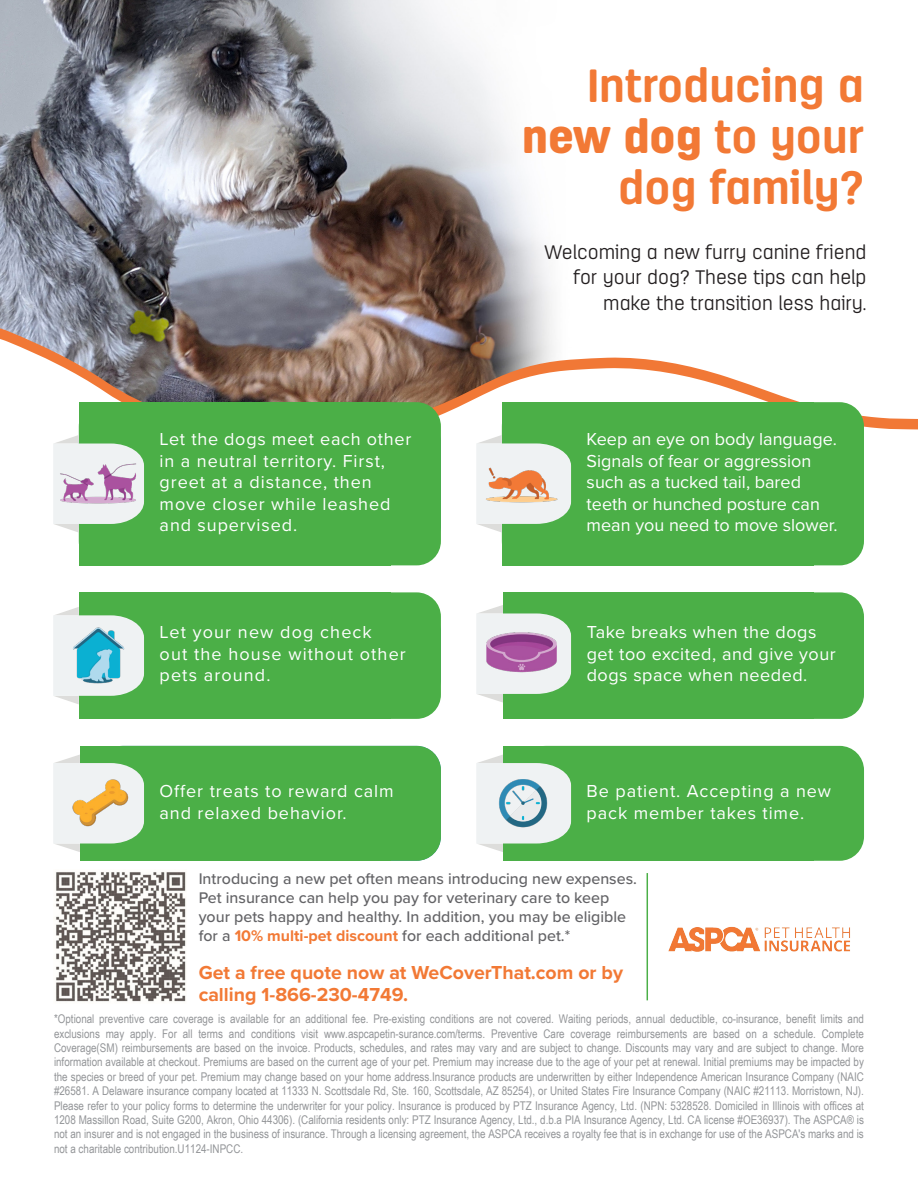
<style>
.page{position:relative;width:918px;height:1188px;background:#fff}
.page>*{position:absolute;margin:0;border:0;box-sizing:border-box;transform-origin:0 0}
.t1{font:700 46.5px/51px "Antartida Rounded";color:#f27935;text-align:right}
.t2{font:300 19.5px/25.5px "Antartida Rounded";color:#231f20;text-align:right}
.t3{font:700 19.5px/22.5px "Proxima Nova";color:#f27935}
.t4{font:18px/21.6px "Proxima Nova";letter-spacing:.05em;color:#fff}
.t5{font:18px/21.6px "Proxima Nova";color:#fff}
.t6{font:18px/21.6px "Proxima Nova";letter-spacing:.03em;color:#fff}
.t7{font:500 15.9px/19.2px "Proxima Nova";color:#636366}
.t8{font:12px/14.4px "Arial Narrow";color:#939598;text-align:justify}
.s1{font-weight:900}
.s2{font-weight:700;color:#f27935}
</style>
<div class="page">
<img style="left:0;top:0;width:553px;height:326px">
<img style="left:0;top:326px;width:553px;height:11px">
<svg style="left:0;top:337px;width:918px;height:274px"></svg>
<div style="left:79px;top:402px;width:362px;height:163px;background:#4baf47;border-radius:24px"></div>
<svg style="left:79px;top:402px;width:19px;height:163px"></svg>
<svg style="left:53px;top:418px;width:91px;height:131px"></svg>
<img style="left:58px;top:449px;width:80px;height:70px">
<div style="left:502px;top:402px;width:362px;height:163px;background:#4baf47;border-radius:24px"></div>
<svg style="left:502px;top:402px;width:19px;height:163px"></svg>
<svg style="left:476px;top:435px;width:95px;height:98px"></svg>
<img style="left:484px;top:451px;width:75px;height:65px">
<div style="left:79px;top:592px;width:362px;height:127px;background:#4baf47;border-radius:24px"></div>
<svg style="left:53px;top:592px;width:91px;height:127px"></svg>
<img style="left:56px;top:620px;width:85px;height:71px">
<div style="left:522px;top:592px;width:342px;height:127px;background:#4baf47;border-radius:24px"></div>
<div style="left:503px;top:592px;width:310px;height:127px;background:#4baf47"></div>
<svg style="left:476px;top:605px;width:95px;height:98px"></svg>
<img style="left:484px;top:617px;width:75px;height:71px">
<div style="left:99px;top:746px;width:342px;height:115px;background:#4baf47;border-radius:24px"></div>
<svg style="left:53px;top:755px;width:91px;height:97px"></svg>
<img style="left:61px;top:770px;width:80px;height:67px">
<div style="left:522px;top:746px;width:342px;height:115px;background:#4baf47;border-radius:24px"></div>
<div style="left:503px;top:746px;width:311px;height:115px;background:#4baf47"></div>
<svg style="left:476px;top:755px;width:95px;height:97px"></svg>
<img style="left:486px;top:772px;width:74px;height:63px">
<hr style="left:647px;top:873px;width:1px;height:127px;background:#4baf47">
<img style="left:56px;top:872px;width:130px;height:130px">
<img style="left:668px;top:926px;width:182px;height:26px">
<p class="t1" style="left:522px;top:61px;width:343px">Introducing a <span class="s1">new dog</span> to your dog family?</p>
<p class="t2" style="left:544px;top:239px;width:324px">Welcoming a new furry canine friend for your dog? These tips can help make the transition less hairy.</p>
<p class="t4" style="left:160px;top:427px;width:253px">Let the dogs meet each other in a neutral territory. First, greet at a distance, then move closer while leashed and supervised.</p>
<p class="t5" style="left:587px;top:427px;width:252px">Keep an eye on body language.<br>Signals of fear or aggression such as a tucked tail, bared teeth or hunched posture can mean you need to move slower.</p>
<p class="t4" style="left:160px;top:621px;width:248px">Let your new dog check<br>out the house without other pets around.</p>
<p class="t6" style="left:587px;top:621px;width:251px">Take breaks when the dogs get too excited, and give your dogs space when needed.</p>
<p class="t4" style="left:160px;top:780px;width:236px">Offer treats to reward calm and relaxed behavior.</p>
<p class="t4" style="left:587px;top:780px;width:246px">Be patient. Accepting a new pack member takes time.</p>
<p class="t7" style="left:199px;top:868px;width:440px">Introducing a new pet often means introducing new expenses.<br>Pet insurance can help you pay for veterinary care to keep your pets happy and healthy. In addition, you may be eligible for a <span class="s2">10% multi-pet discount</span> for each additional pet.*</p>
<p class="t3" style="left:199px;top:961px;width:426px">Get a free quote now at WeCoverThat.com or by calling 1-866-230-4749.</p>
<p class="t8" style="left:54px;top:1011px;width:811px">*Optional preventive care coverage is available for an additional fee. Pre-existing conditions are not covered. Waiting periods, annual deductible, co-insurance, benefit limits and exclusions may apply. For all terms and conditions visit www.aspcapetin-surance.com/terms. Preventive Care coverage reimbursements are based on a schedule. Complete Coverage(SM) reimbursements are based on the invoice. Products, schedules, and rates may vary and are subject to change. Discounts may vary and are subject to change. More information available at checkout. Premiums are based on the current age of your pet. Premium may increase due to the age of your pet at renewal. Initial premiums may be impacted by the species or breed of your pet. Premium may change based on your home address.Insurance products are underwritten by either Independence American Insurance Company (NAIC #26581. A Delaware insurance company located at 11333 N. Scottsdale Rd, Ste. 160, Scottsdale, AZ 85254), or United States Fire Insurance Company (NAIC #21113. Morristown, NJ).<br>Please refer to your policy forms to determine the underwriter for your policy. Insurance is produced by PTZ Insurance Agency, Ltd. (NPN: 5328528. Domiciled in Illinois with offices at 1208 Massillon Road, Suite G200, Akron, Ohio 44306). (California residents only: PTZ Insurance Agency, Ltd., d.b.a PIA Insurance Agency, Ltd. CA license #OE36937). The ASPCA® is not an insurer and is not engaged in the business of insurance. Through a licensing agreement, the ASPCA receives a royalty fee that is in exchange for use of the ASPCA's marks and is not a charitable contribution.U1124-INPCC.</p>
</div>
